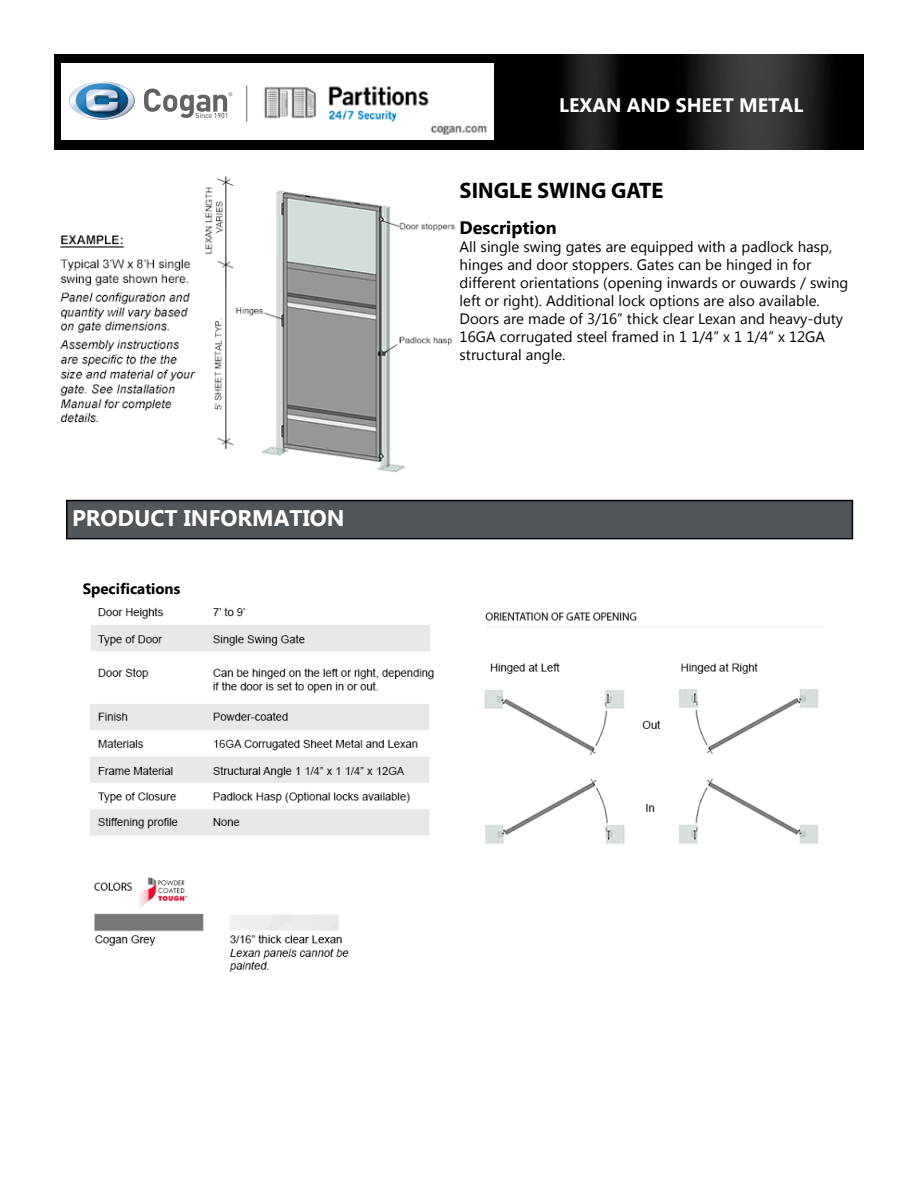
<style>
.page{position:relative;width:918px;height:1188px;background:#fff}
.page>*{position:absolute;margin:0;border:0;box-sizing:border-box;transform-origin:0 0}
.t1{font:700 22.5px "Myanmar Text";color:#fff}
.t2{font:700 22.5px "Myriad Pro";color:#000}
.t3{font:700 19.5px "Myanmar Text";color:#fff}
.t4{font:700 18px "Myanmar Text";color:#000}
.t5{font:15px/18px "Myanmar Text";color:#000}
.t6{font:700 15px "Myanmar Text";color:#000}
</style>
<div class="page">
<img style="left:54px;top:54px;width:810px;height:95px">
<div style="left:67px;top:501px;width:785px;height:38px;background:#50565a"></div>
<div style="left:66px;top:500px;width:787px;height:39px;border:2px solid #000"></div>
<img style="left:484px;top:612px;width:338px;height:232px">
<img style="left:60px;top:176px;width:396px;height:297px">
<img style="left:90px;top:607px;width:344px;height:365px">
<div style="left:61px;top:63px;width:433px;height:77px;background:#fff"></div>
<svg style="left:69px;top:82px;width:66px;height:38px"></svg>
<svg style="left:144px;top:89px;width:88px;height:29px"></svg>
<hr style="left:246px;top:86px;width:1px;height:35px;background:#626365">
<img style="left:264px;top:86px;width:223px;height:49px">
<h1 class="t1" style="left:72px;top:505px;width:274px">PRODUCT INFORMATION</h1>
<p class="t6" style="left:83px;top:580px;width:99px">Specifications</p>
<h2 class="t3" style="left:559px;top:94px;width:246px">LEXAN AND SHEET METAL</h2>
<h1 class="t2" style="left:460px;top:176px;width:206px">SINGLE SWING GATE</h1>
<p class="t4" style="left:460px;top:218px;width:99px">Description</p>
<p class="t5" style="left:460px;top:238px;width:390px">All single swing gates are equipped with a padlock hasp, hinges and door stoppers. Gates can be hinged in for different orientations (opening inwards or ouwards / swing left or right). Additional lock options are also available.<br>Doors are made of 3/16” thick clear Lexan and heavy-duty 16GA corrugated steel framed in 1 1/4” x 1 1/4” x 12GA structural angle.</p>
</div>
